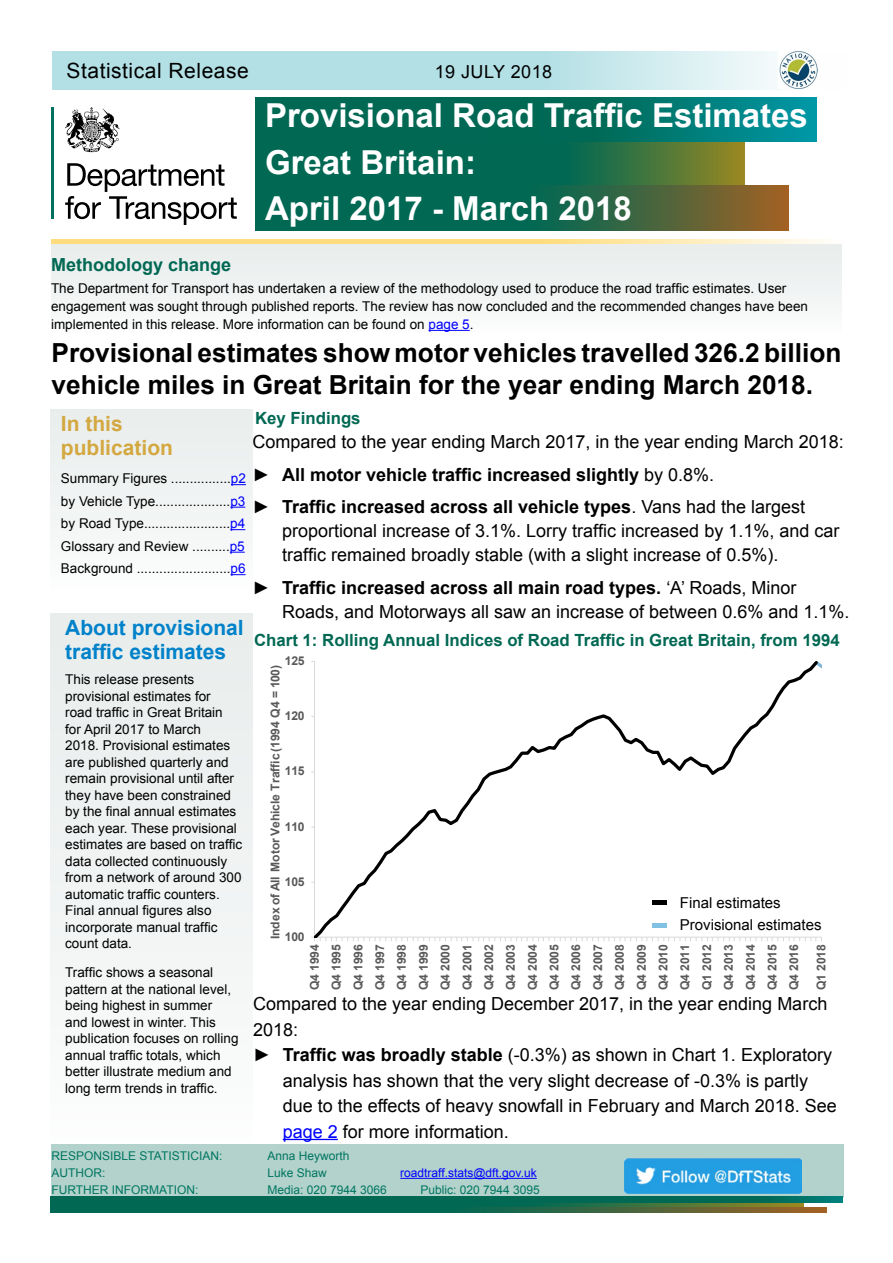
<style>
.page{position:relative;width:893px;height:1263px;background:#fff}
.page>*{position:absolute;margin:0;border:0;box-sizing:border-box;transform-origin:0 0}
.Heading{font:700 33px "Arial";color:#fff}
.t1{font:700 26.25px/31.5px "Arial";color:#000}
.t2{font:700 21px/24px "Arial";color:#0082ca}
.t3{font:21px "Arial";letter-spacing:.025em;color:#000}
.t4{font:700 21px/24px "Arial";color:#d4a841}
.t5{font:18px/25.5px "Arial";color:#000}
.t6{font:700 18px/32.5px "Arial";color:#000}
.Front_page_main_text{font:700 18px "Arial";color:#006853}
.t7{font:18px "Arial";letter-spacing:.025em;color:#000}
.t8{font:700 16.8px "Arial";color:#006853}
.t9{font:15px/22.2px "Arial";color:#000}
.Front_page_main_text-2{font:13.5px/16.5px "Arial";color:#000}
.t10{font:700 12.15px/21.8px "Arial";letter-spacing:-.025em;color:#595959;text-align:justify}
.t11{font:12px "Arial";color:#007662}
.t12{font:12px "Arial";color:#00f}
.s1{color:#00f}
.s2{font-weight:400}
.s3{font-weight:700}
</style>
<div class="page">
<div style="left:51px;top:1144px;width:792px;height:53px;background:#b3d2cb"></div>
<svg style="left:53px;top:51px;width:752px;height:38px;background:#bde4e8"></svg>
<svg style="left:51px;top:239px;width:773px;height:5px;background:#ffe293"></svg>
<svg style="left:50px;top:1202px;width:753px;height:5px;background:#156c4c"></svg>
<svg style="left:50px;top:1207px;width:777px;height:6px;background:#256647"></svg>
<svg style="left:255px;top:142px;width:490px;height:44px;background:#1a6d4a"></svg>
<svg style="left:255px;top:186px;width:533px;height:44px;background:#256647"></svg>
<svg style="left:255px;top:98px;width:561px;height:44px;background:#007164"></svg>
<svg style="left:50px;top:1197px;width:792px;height:5px;background:#006955"></svg>
<img style="left:779px;top:51px;width:39px;height:37px">
<div style="left:51px;top:244px;width:791px;height:88px;background:#f0f3f3"></div>
<hr style="left:428px;top:330px;width:42px;height:1px;background:#00f">
<hr style="left:51px;top:107px;width:3px;height:112px;background:#007161">
<svg style="left:65px;top:163px;width:172px;height:62px"></svg>
<svg style="left:65px;top:107px;width:55px;height:45px"></svg>
<hr style="left:283px;top:1139px;width:55px;height:1px;background:#00f">
<img style="left:624px;top:1159px;width:178px;height:35px">
<div style="left:50px;top:409px;width:202px;height:188px;background:#f1f4f4"></div>
<div style="left:50px;top:613px;width:202px;height:530px;background:#f0f3f3"></div>
<svg style="left:311px;top:937px;width:511px;height:4px"></svg>
<svg style="left:314px;top:661px;width:507px;height:276px"></svg>
<hr style="left:400px;top:1178px;width:137px;height:1px;background:#00f">
<svg style="left:231px;top:484px;width:15px;height:1px"></svg>
<svg style="left:230px;top:507px;width:15px;height:1px"></svg>
<svg style="left:230px;top:529px;width:15px;height:1px"></svg>
<svg style="left:230px;top:552px;width:15px;height:1px"></svg>
<svg style="left:231px;top:574px;width:15px;height:1px"></svg>
<p class="t3" style="left:67px;top:56px;width:184px">Statistical Release</p>
<p class="t7" style="left:435px;top:59px;width:119px">19 JULY 2018</p>
<p class="Heading" style="left:265px;top:92px;width:544px">Provisional Road Traffic Estimates</p>
<p class="Heading" style="left:265px;top:139px;width:212px">Great Britain:</p>
<p class="Heading" style="left:265px;top:185px;width:368px">April 2017 - March 2018</p>
<p class="Front_page_main_text" style="left:51px;top:252px;width:182px">Methodology change</p>
<p class="Front_page_main_text-2" style="left:51px;top:279px;width:758px;line-height:18px">The Department for Transport has undertaken a review of the methodology used to produce the road traffic estimates. User engagement was sought through published reports. The review has now concluded and the recommended changes have been implemented in this release. More information can be found on <span class="s1">page 5</span>.</p>
<p class="t1" style="left:51px;top:338px;width:791px">Provisional estimates show motor vehicles travelled 326.2 billion vehicle miles in Great Britain for the year ending March 2018.</p>
<p class="t8" style="left:255px;top:406px;width:107px">Key Findings</p>
<p class="t5" style="left:252px;top:429px;width:593px">Compared to the year ending March 2017, in the year ending March 2018:</p>
<h3 class="t4" style="left:61px;top:412px;width:114px">In this publication</h3>
<h3 class="t6" style="left:61px;top:458px;width:746px"><sub>Summary</sub> <sub>Figures</sub> <sub>................</sub><sub>p2</sub> <span class="s2">►</span> All motor vehicle traffic increased slightly <span class="s2">by 0.8%.<br></span><sup>by</sup> <sup>Vehicle</sup> <sup>Type..........</sup> <sup>..........</sup><sup>p3</sup> <span class="s2">►</span> Traffic increased across all vehicle types<span class="s2">. Vans had the largest</span></h3>
<p class="Front_page_main_text-2" style="left:61px;top:512px;width:186px;line-height:22.5px;text-align:justify">by Road Type................. ......<span class="s1">p4<br></span>Glossary and Review ..........<span class="s1">p5<br></span>Background ............ .............<span class="s1">p6</span></p>
<p class="t5" style="left:282px;top:519px;width:559px;line-height:24px">proportional increase of 3.1%. Lorry traffic increased by 1.1%, and car traffic remained broadly stable (with a slight increase of 0.5%).</p>
<p class="t5" style="left:282px;top:575px;width:569px;line-height:24px;text-indent:-30px">► <span class="s3">Traffic increased across all main road types.</span> ‘A’ Roads, Minor<br>Roads, and Motorways all saw an increase of between 0.6% and 1.1%.</p>
<p class="t2" style="left:65px;top:616px;width:180px">About provisional traffic estimates</p>
<p class="Front_page_main_text-2" style="left:65px;top:671px;width:179px">This release presents provisional estimates for<br>road traffic in Great Britain<br>for April 2017 to March<br>2018. Provisional estimates are published quarterly and remain provisional until after they have been constrained by the final annual estimates each year. These provisional estimates are based on traffic data collected continuously from a network of around 300 automatic traffic counters.<br>Final annual figures also incorporate manual traffic count data.</p>
<p class="Front_page_main_text-2" style="left:65px;top:964px;width:175px">Traffic shows a seasonal pattern at the national level, being highest in summer<br>and lowest in winter. This publication focuses on rolling annual traffic totals, which better illustrate medium and long term trends in traffic.</p>
<p class="t8" style="left:254px;top:628px;width:587px">Chart 1: Rolling Annual Indices of Road Traffic in Great Britain, from 1994</p>
<p class="t10" style="left:285px;top:650px;width:21px">125</p>
<p class="t10" style="left:264px;top:939px;width:276px;rotate:-90deg">Index of All Motor Vehicle Traffic (1994 Q4 = 100)</p>
<p class="t10" style="left:285px;top:705px;width:21px">120</p>
<p class="t10" style="left:285px;top:760px;width:21px">115</p>
<p class="t10" style="left:285px;top:815px;width:21px">110</p>
<p class="t10" style="left:285px;top:871px;width:21px">105</p>
<p class="t9" style="left:680px;top:892px;width:143px">Final estimates<br>Provisional estimates</p>
<p class="t10" style="left:285px;top:926px;width:21px">100</p>
<p class="t10" style="left:304px;top:990px;width:47px;rotate:-90deg">Q4 1994<br>Q4 1995<br>Q4 1996<br>Q4 1997<br>Q4 1998<br>Q4 1999<br>Q4 2000<br>Q4 2001<br>Q4 2002<br>Q4 2003<br>Q4 2004<br>Q4 2005<br>Q4 2006<br>Q4 2007<br>Q4 2008<br>Q4 2009<br>Q4 2010<br>Q4 2011<br>Q1 2012<br>Q4 2013<br>Q4 2014<br>Q4 2015<br>Q4 2016</p>
<p class="t10" style="left:810px;top:990px;width:47px;rotate:-90deg">Q1 2018</p>
<h3 class="t5" style="left:253px;top:991px;width:576px">Compared to the year ending December 2017, in the year ending March<br>2018:</h3>
<p class="t5" style="left:283px;top:1042px;width:555px;text-indent:-30px">► <span class="s3">Traffic was broadly stable</span> (-0.3%) as shown in Chart 1. Exploratory analysis has shown that the very slight decrease of -0.3% is partly due to the effects of heavy snowfall in February and March 2018. See <span class="s1">page 2</span> for more information.</p>
<p class="t11" style="left:51px;top:1147px;width:172px">RESPONSIBLE STATISTICIAN:</p>
<p class="t11" style="left:267px;top:1147px;width:84px">Anna Heyworth</p>
<p class="t11" style="left:52px;top:1164px;width:56px">AUTHOR:</p>
<p class="t11" style="left:268px;top:1164px;width:61px">Luke Shaw</p>
<p class="t12" style="left:400px;top:1164px;width:138px">roadtraff.stats@dft.gov.uk</p>
<p class="t11" style="left:52px;top:1181px;width:148px">FURTHER INFORMATION:</p>
<p class="t11" style="left:268px;top:1181px;width:121px">Media: 020 7944 3066</p>
<p class="t11" style="left:420px;top:1181px;width:121px">Public: 020 7944 3095</p>
</div>
